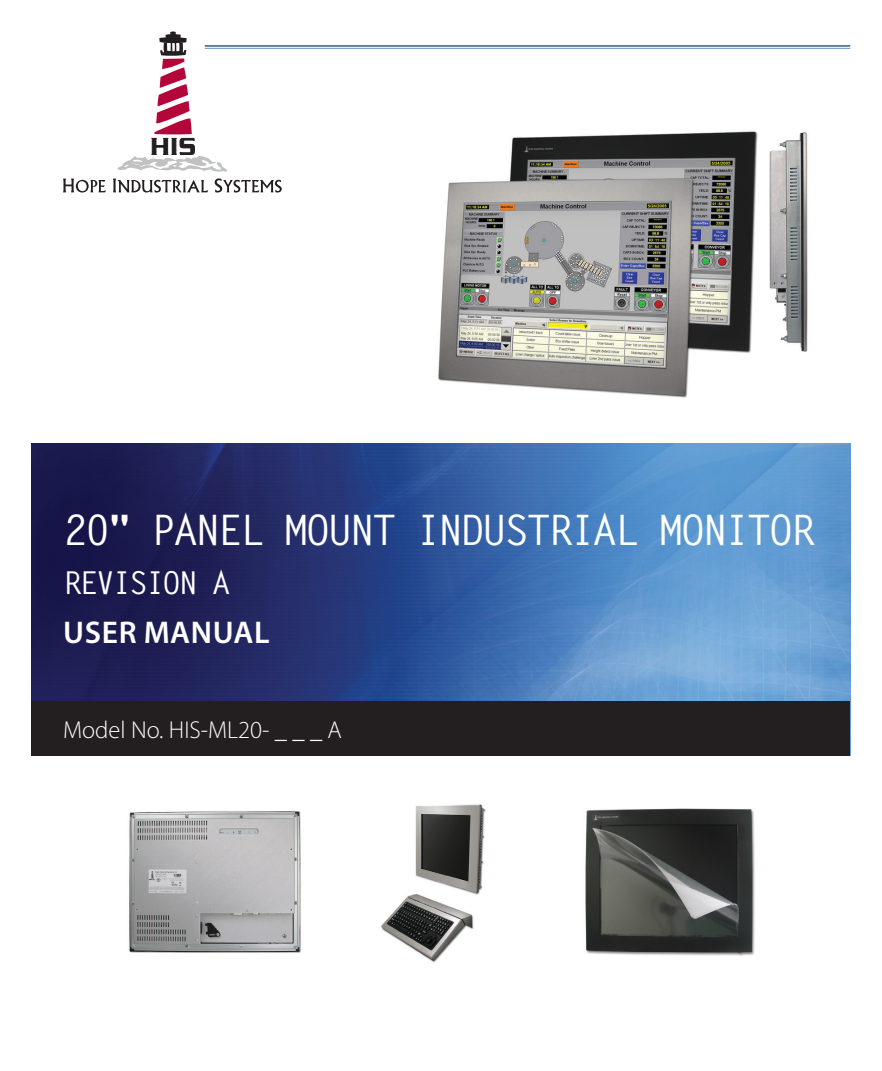
<style>
.page{position:relative;width:882px;height:1071px;background:#fff}
.page>*{position:absolute;margin:0;border:0;box-sizing:border-box;transform-origin:0 0}
.ML_RL_Cover_Title{font:700 42px "Letter Gothic Std";letter-spacing:-.075em;color:#fff}
.User_Manual{font:600 31.5px "Myriad Pro";letter-spacing:.02em;color:#fff}
.Revision{font:700 31.5px "Letter Gothic Std";letter-spacing:-.075em;color:#fff}
.Model_No{font:300 24.5px "Myriad Pro";color:#fff}
</style>
<div class="page">
<svg style="left:118px;top:32px;width:111px;height:140px"></svg>
<svg style="left:63px;top:179px;width:43px;height:14px"></svg>
<svg style="left:113px;top:179px;width:95px;height:14px"></svg>
<svg style="left:215px;top:178px;width:67px;height:15px"></svg>
<img style="left:32px;top:444px;width:818px;height:257px">
<div style="left:32px;top:701px;width:818px;height:55px;background:#231f20"></div>
<hr style="left:205px;top:48px;width:645px;height:1px;background:#6995c3">
<hr style="left:205px;top:45px;width:645px;height:2px;background:#164778">
<img style="left:129px;top:811px;width:172px;height:142px">
<img style="left:438px;top:131px;width:370px;height:267px">
<img style="left:381px;top:804px;width:105px;height:159px">
<img style="left:585px;top:809px;width:170px;height:146px">
<p class="ML_RL_Cover_Title" style="left:63px;top:504px;width:754px">20" PANEL MOUNT INDUSTRIAL MONITOR</p>
<p class="Revision" style="left:63px;top:563px;width:169px">REVISION A</p>
<p class="User_Manual" style="left:63px;top:612px;width:208px">USER MANUAL</p>
<p class="Model_No" style="left:63px;top:715px;width:280px">Model No. HIS-ML20- _ _ _ A</p>
</div>
